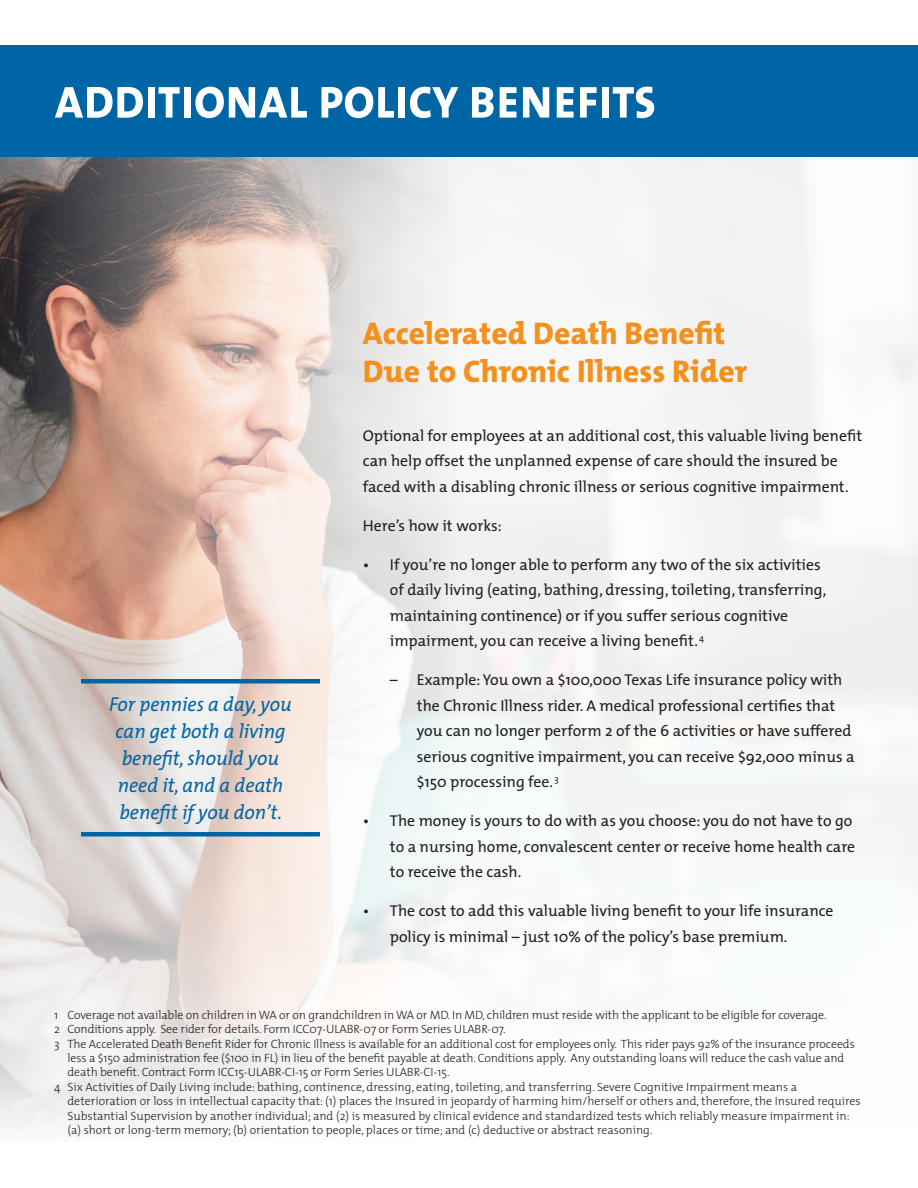
<style>
.page{position:relative;width:918px;height:1188px;background:#fff}
.page>*{position:absolute;margin:0;border:0;box-sizing:border-box;transform-origin:0 0}
.t1{font:58.5px "The Mix Bold Caps";letter-spacing:-.02em;color:#fff;scale:.9 1}
.t2{font:800 31.5px/37.8px "The Mix";color:#f4901d}
.Pull_Quote{font:italic 20.25px/27px "The Mix";color:#0065a4;text-align:center;scale:.95 1}
.t3{font:15.75px/25.5px "The Mix";color:#231f20}
.t4{font:300 12px/14.4px "The Mix";letter-spacing:-.01em;color:#231f20}
</style>
<div class="page">
<img style="left:0;top:157px;width:918px;height:972px">
<div style="left:0;top:45px;width:918px;height:112px;background:#0065a4"></div>
<div style="left:81px;top:679px;width:239px;height:5px;background:#0065a4"></div>
<div style="left:81px;top:832px;width:239px;height:5px;background:#0065a4"></div>
<p class="t1" style="left:54px;top:49px;width:671px">additional policy benefits</p>
<p class="Pull_Quote" style="left:109px;top:690px;width:194px">For pennies a day, you can get both a living benefit, should you need it, and a death benefit if you don’t.</p>
<p class="t2" style="left:363px;top:314px;width:386px">Accelerated Death Benefit<br>Due to Chronic Illness Rider</p>
<p class="t3" style="left:363px;top:422px;width:501px">Optional for employees at an additional cost, this valuable living benefit can help offset the unplanned expense of care should the insured be faced with a disabling chronic illness or serious cognitive impairment.</p>
<p class="t3" style="left:363px;top:512px;width:140px">Here’s how it works:</p>
<p class="t3" style="left:390px;top:551px;width:438px;text-indent:-27px">• If you’re no longer able to perform any two of the six activities of daily living (eating, bathing, dressing, toileting, transferring, maintaining continence) or if you suffer serious cognitive impairment, you can receive a living benefit.<sup>4</sup></p>
<p class="t3" style="left:417px;top:667px;width:439px;text-indent:-27px">– Example: You own a $100,000 Texas Life insurance policy with the Chronic Illness rider. A medical professional certifies that you can no longer perform 2 of the 6 activities or have suffered serious cognitive impairment, you can receive $92,000 minus a $150 processing fee. <sup>3</sup></p>
<p class="t3" style="left:390px;top:808px;width:467px;text-indent:-27px">• The money is yours to do with as you choose: you do not have to go to a nursing home, convalescent center or receive home health care to receive the cash.</p>
<p class="t3" style="left:390px;top:898px;width:445px;text-indent:-27px">• The cost to add this valuable living benefit to your life insurance policy is minimal – just 10% of the policy’s base premium.</p>
<p class="t4" style="left:54px;top:1007px;width:774px">1 Coverage not available on children in WA or on grandchildren in WA or MD. In MD, children must reside with the applicant to be eligible for coverage.</p>
<p class="t4" style="left:54px;top:1022px;width:453px">2 Conditions apply. See rider for details. Form ICC07-ULABR-07 or Form Series ULABR-07.</p>
<p class="t4" style="left:68px;top:1036px;width:789px;text-indent:-14px">3 The Accelerated Death Benefit Rider for Chronic Illness is available for an additional cost for employees only. This rider pays 92% of the insurance proceeds less a $150 administration fee ($100 in FL) in lieu of the benefit payable at death. Conditions apply. Any outstanding loans will reduce the cash value and death benefit. Contract Form ICC15-ULABR-CI-15 or Form Series ULABR-CI-15.</p>
<p class="t4" style="left:68px;top:1079px;width:795px;text-indent:-14px">4 Six Activities of Daily Living include: bathing, continence, dressing, eating, toileting, and transferring. Severe Cognitive Impairment means a deterioration or loss in intellectual capacity that: (1) places the Insured in jeopardy of harming him/herself or others and, therefore, the Insured requires Substantial Supervision by another individual; and (2) is measured by clinical evidence and standardized tests which reliably measure impairment in: (a) short or long-term memory; (b) orientation to people, places or time; and (c) deductive or abstract reasoning.</p>
</div>
